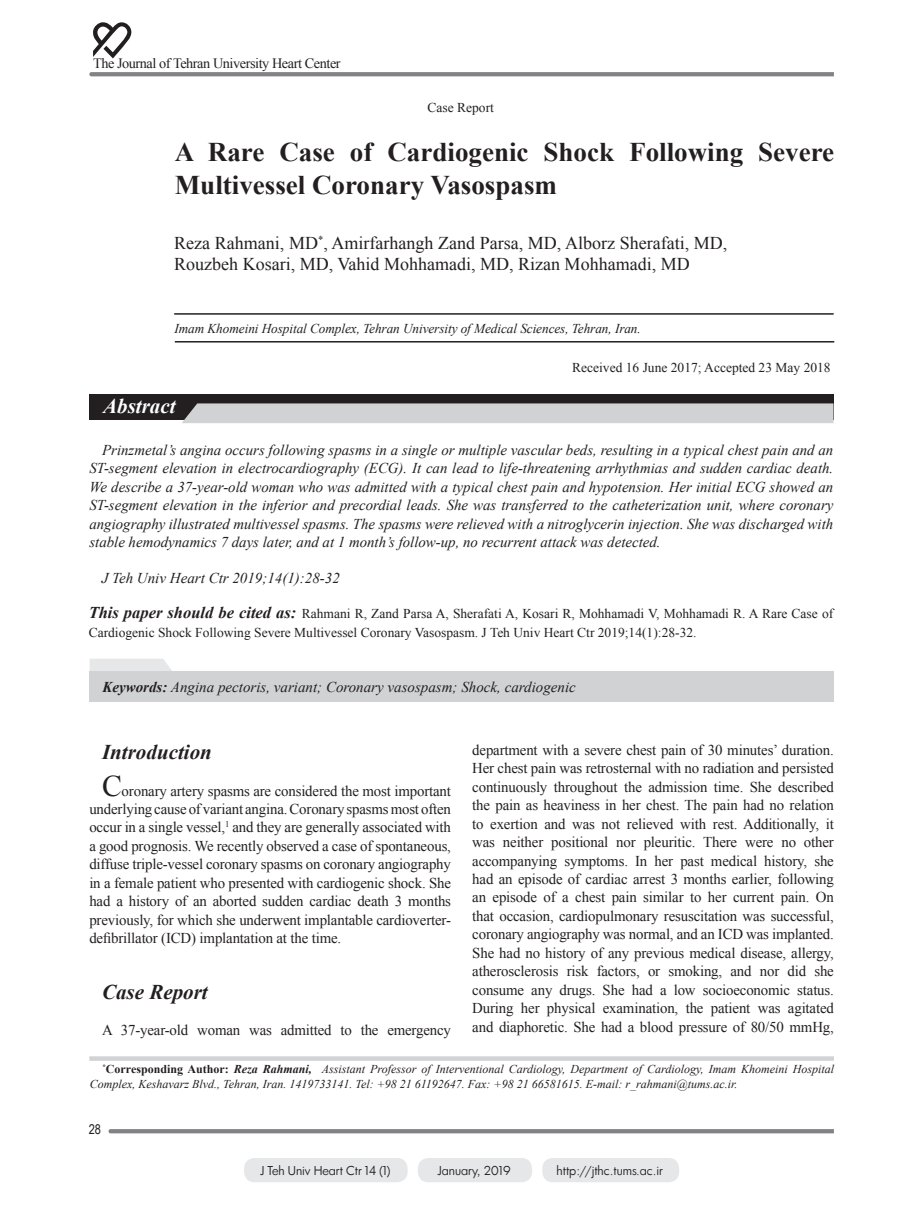
<style>
.page{position:relative;width:902px;height:1208px;background:#fff}
.page>*{position:absolute;margin:0;border:0;box-sizing:border-box;transform-origin:0 0}
.Titre_Maghale_01{font:700 27px/32.4px "Times New Roman";color:#231f20}
.Text_-_Font_10{font:italic 700 21px "Times New Roman";color:#231f20}
.t1{font:italic 700 21px "Times New Roman";color:#fff}
.Asamei_Nevisandegane{font:18px/21.6px "Times New Roman";color:#231f20}
.Text_-_Font_10-2{font:15px/18.5px "Times New Roman";letter-spacing:-.01em;color:#231f20;text-align:justify}
.Matne_Abstract__01{font:italic 15px/18.5px "Times New Roman";color:#231f20;text-align:justify}
.Keyword_01{font:italic 15px "Times New Roman";color:#231f20}
.t2{font:14.25px "Times New Roman";letter-spacing:-.03em;color:#231f20}
.t3{font:13.5px/18.5px "Times New Roman";color:#231f20}
.Asamie_Nevisandegane{font:italic 13.5px "Times New Roman";letter-spacing:-.005em;color:#231f20}
.t4{font:13.5px "Arial Narrow";color:#231f20}
.t5{font:italic 12px/14.4px "Times New Roman";color:#231f20}
.t6{font:12px "Luz Sans";color:#231f20}
.s1{font-weight:700;font-style:italic;font-size:16.5px}
.s2{font-weight:700}
.s3{font-size:30px}
.s4{font-weight:700;font-style:normal}
</style>
<div class="page">
<svg style="left:89px;top:1056px;width:744px;height:4px;background:#d4d5d7"></svg>
<svg style="left:93px;top:22px;width:38px;height:36px"></svg>
<svg style="left:89px;top:72px;width:744px;height:4px;background:#838588"></svg>
<svg style="left:108px;top:1129px;width:725px;height:4px;background:#838588"></svg>
<div style="left:244px;top:1158px;width:163px;height:24px;background:#e6e7e9;border-radius:11px"></div>
<div style="left:542px;top:1158px;width:137px;height:24px;background:#e6e7e9;border-radius:11px"></div>
<div style="left:418px;top:1158px;width:114px;height:24px;background:#e6e7e9;border-radius:11px"></div>
<hr style="left:174px;top:313px;width:659px;height:2px;background:#231f20">
<hr style="left:175px;top:341px;width:659px;height:1px;background:#231f20">
<div style="left:89px;top:394px;width:744px;height:25px;background:#231f20"></div>
<div style="left:182px;top:403px;width:651px;height:20px;background:#d1d2d4"></div>
<svg style="left:90px;top:659px;width:82px;height:12px"></svg>
<div style="left:90px;top:671px;width:744px;height:31px;background:#d1d2d4"></div>
<p class="t2" style="left:93px;top:54px;width:249px">The Journal of Tehran University Heart Center</p>
<p class="t3" style="left:427px;top:98px;width:68px">Case Report</p>
<p class="Titre_Maghale_01" style="left:175px;top:135px;width:661px">A Rare Case of Cardiogenic Shock Following Severe<br>Multivessel Coronary Vasospasm</p>
<p class="Asamei_Nevisandegane" style="left:174px;top:231px;width:554px">Reza Rahmani, MD<sup>*</sup>, Amirfarhangh Zand Parsa, MD, Alborz Sherafati, MD,<br>Rouzbeh Kosari, MD, Vahid Mohhamadi, MD, Rizan Mohhamadi, MD</p>
<p class="Asamie_Nevisandegane" style="left:174px;top:319px;width:468px">Imam Khomeini Hospital Complex, Tehran University of Medical Sciences, Tehran, Iran.</p>
<p class="t1" style="left:103px;top:391px;width:74px">Abstract</p>
<p class="t3" style="left:572px;top:358px;width:260px">Received 16 June 2017; Accepted 23 May 2018</p>
<p class="Matne_Abstract__01" style="left:89px;top:440px;width:745px;text-indent:13px">Prinzmetal’s angina occurs following spasms in a single or multiple vascular beds, resulting in a typical chest pain and an ST-segment elevation in electrocardiography (ECG). It can lead to life-threatening arrhythmias and sudden cardiac death.<br>We describe a 37-year-old woman who was admitted with a typical chest pain and hypotension. Her initial ECG showed an ST-segment elevation in the inferior and precordial leads. She was transferred to the catheterization unit, where coronary angiography illustrated multivessel spasms. The spasms were relieved with a nitroglycerin injection. She was discharged with stable hemodynamics 7 days later, and at 1 month’s follow-up, no recurrent attack was detected.</p>
<p class="Matne_Abstract__01" style="left:102px;top:568px;width:240px">J Teh Univ Heart Ctr 2019;14(1):28-32</p>
<p class="t3" style="left:89px;top:604px;width:746px"><span class="s1">This paper should be cited as:</span> Rahmani R, Zand Parsa A, Sherafati A, Kosari R, Mohhamadi V, Mohhamadi R. A Rare Case of<br>Cardiogenic Shock Following Severe Multivessel Coronary Vasospasm. J Teh Univ Heart Ctr 2019;14(1):28-32.</p>
<p class="Keyword_01" style="left:102px;top:676px;width:475px"><span class="s2">Keywords:</span> Angina pectoris, variant; Coronary vasospasm; Shock, cardiogenic</p>
<p class="Text_-_Font_10" style="left:102px;top:737px;width:111px">Introduction</p>
<p class="Text_-_Font_10-2" style="left:89px;top:781px;width:363px;text-indent:13px"><span class="s3">C</span>oronary artery spasms are considered the most important underlying cause of variant angina. Coronary spasms most often occur in a single vessel,<sup>1</sup> and they are generally associated with a good prognosis. We recently observed a case of spontaneous, diffuse triple-vessel coronary spasms on coronary angiography in a female patient who presented with cardiogenic shock. She had a history of an aborted sudden cardiac death 3 months previously, for which she underwent implantable cardioverter&shy;defibrillator (ICD) implantation at the time.</p>
<p class="Text_-_Font_10" style="left:102px;top:976px;width:107px">Case Report</p>
<p class="Text_-_Font_10-2" style="left:102px;top:1021px;width:350px">A 37-year-old woman was admitted to the emergency</p>
<p class="Text_-_Font_10-2" style="left:472px;top:740px;width:363px">department with a severe chest pain of 30 minutes’ duration.<br>Her chest pain was retrosternal with no radiation and persisted continuously throughout the admission time. She described the pain as heaviness in her chest. The pain had no relation to exertion and was not relieved with rest. Additionally, it was neither positional nor pleuritic. There were no other accompanying symptoms. In her past medical history, she had an episode of cardiac arrest 3 months earlier, following an episode of a chest pain similar to her current pain. On that occasion, cardiopulmonary resuscitation was successful, coronary angiography was normal, and an ICD was implanted.<br>She had no history of any previous medical disease, allergy, atherosclerosis risk factors, or smoking, and nor did she consume any drugs. She had a low socioeconomic status.<br>During her physical examination, the patient was agitated and diaphoretic. She had a blood pressure of 80/50 mmHg,</p>
<p class="t5" style="left:90px;top:1062px;width:746px;text-indent:13px"><sup>*</sup><span class="s4">Corresponding Author:</span> <span class="s2">Reza Rahmani,</span> Assistant Professor of Interventional Cardiology, Department of Cardiology, Imam Khomeini Hospital<br>Complex, Keshavarz Blvd., Tehran, Iran. 1419733141. Tel: +98 21 61192647. Fax: +98 21 66581615. E-mail: r_rahmani@tums.ac.ir.</p>
<p class="t4" style="left:89px;top:1119px;width:14px">28</p>
<p class="t6" style="left:260px;top:1162px;width:132px">J Teh Univ Heart Ctr 14 (1)</p>
<p class="t6" style="left:437px;top:1162px;width:74px">January, 2019</p>
<p class="t6" style="left:556px;top:1162px;width:108px">http://jthc.tums.ac.ir</p>
</div>
